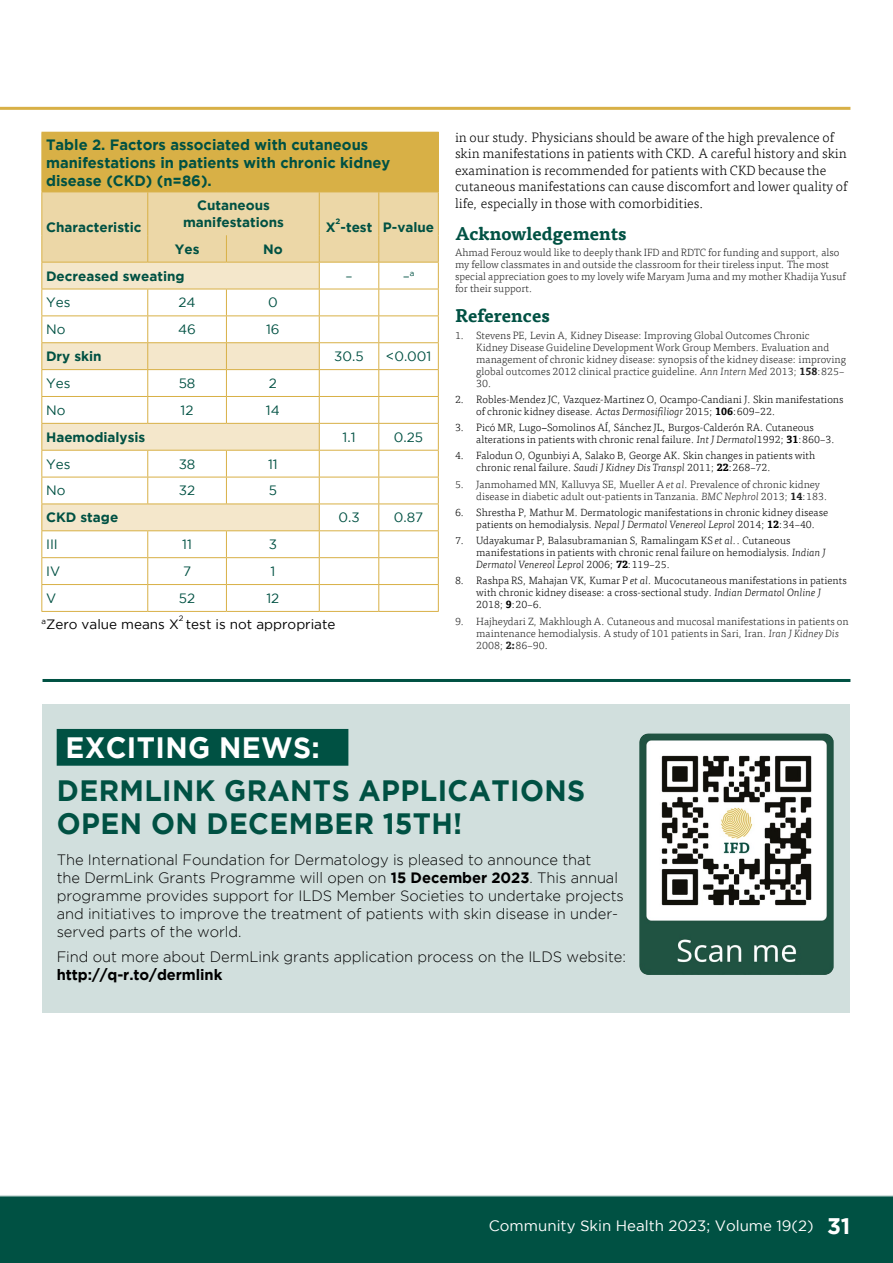
<style>
.page{position:relative;width:893px;height:1263px;background:#fff}
.page>*{position:absolute;margin:0;border:0;box-sizing:border-box;transform-origin:0 0}
.t1{font:700 29.4px/33px "Gotham";letter-spacing:.015em;color:#005143;scale:.96 1}
.t2{font:700 29.4px "Gotham";letter-spacing:.015em;color:#fff;scale:.96 1}
.t3{font:700 18px "Tisa Offc";color:#005143}
.t4{font:300 15px/18px "Gotham";letter-spacing:-.005em;color:#000}
.t5{font:700 15px/18px "Gotham";color:#005143}
.t6{font:15px "Gotham";color:#fff}
.t7{font:700 15px "Gotham";letter-spacing:-.005em;color:#000}
.t8{font:300 13.5px/16.5px "Tisa Offc";color:#000}
.t9{font:700 13.5px/16.5px "Gotham";color:#005143;text-align:center}
.t10{font:13.5px "Gotham";color:#005143}
.t11{font:13.5px "Gotham";color:#000}
.t12{font:300 10.5px/12px "Tisa Offc";color:#000}
.t13{font:300 10.5px/12px "Tisa Offc";color:#222}
.t14{font:700 7.8px "Gotham";color:#005143}
.t15{font:7.8px "Gotham";color:#000}
.s1{font-style:italic}
.s2{font-weight:700}
.s3{color:#000}
.s4{font-weight:700;font-size:22.5px}
</style>
<div class="page">
<div style="left:0;top:1195px;width:893px;height:68px;background:#005143"></div>
<div style="left:43px;top:704px;width:807px;height:309px;background:#d1dfdd"></div>
<div style="left:57px;top:729px;width:291px;height:37px;background:#005143"></div>
<hr style="left:0;top:107px;width:850px;height:3px;background:#d8b046">
<div style="left:42px;top:132px;width:396px;height:60px;background:#d8b046"></div>
<hr style="left:41px;top:132px;width:107px;height:1px;background:#d8b046">
<hr style="left:41px;top:133px;width:1px;height:59px;background:#d8b046">
<hr style="left:379px;top:132px;width:60px;height:1px;background:#d8b046">
<hr style="left:438px;top:133px;width:1px;height:59px;background:#d8b046">
<hr style="left:41px;top:611px;width:107px;height:1px;background:#d8b046">
<hr style="left:148px;top:611px;width:78px;height:1px;background:#d8b046">
<hr style="left:226px;top:611px;width:93px;height:1px;background:#d8b046">
<svg style="left:41px;top:192px;width:398px;height:419px"></svg>
<hr style="left:319px;top:611px;width:60px;height:1px;background:#d8b046">
<hr style="left:379px;top:611px;width:60px;height:1px;background:#d8b046">
<hr style="left:43px;top:679px;width:807px;height:3px;background:#005143">
<img style="left:639px;top:733px;width:195px;height:242px">
<h3 class="t5" style="left:46px;top:135px;width:346px">Table 2. Factors associated with cutaneous manifestations in patients with chronic kidney disease (CKD) (n=86).</h3>
<p class="t9" style="left:46px;top:219px;width:97px">Characteristic</p>
<p class="t9" style="left:183px;top:197px;width:102px">Cutaneous manifestations</p>
<p class="t14" style="left:336px;top:217px;width:6px">2</p>
<p class="t9" style="left:326px;top:219px;width:110px">X -test P-value</p>
<p class="t9" style="left:175px;top:240px;width:26px">Yes</p>
<p class="t9" style="left:263px;top:240px;width:21px">No</p>
<p class="t9" style="left:46px;top:267px;width:140px">Decreased sweating</p>
<p class="t10" style="left:345px;top:268px;width:9px">–</p>
<p class="t10" style="left:403px;top:268px;width:13px">–<sup>a</sup></p>
<p class="t10" style="left:46px;top:295px;width:26px">Yes</p>
<p class="t10" style="left:179px;top:295px;width:19px">24</p>
<p class="t10" style="left:268px;top:295px;width:11px">0</p>
<p class="t10" style="left:46px;top:322px;width:21px">No</p>
<p class="t10" style="left:178px;top:322px;width:19px">46</p>
<p class="t10" style="left:266px;top:322px;width:15px">16</p>
<p class="t9" style="left:46px;top:348px;width:57px">Dry skin</p>
<p class="t10" style="left:334px;top:349px;width:31px">30.5</p>
<p class="t10" style="left:386px;top:349px;width:47px">&lt;0.001</p>
<p class="t10" style="left:46px;top:376px;width:26px">Yes</p>
<p class="t10" style="left:179px;top:376px;width:18px">58</p>
<p class="t10" style="left:269px;top:376px;width:10px">2</p>
<p class="t10" style="left:46px;top:403px;width:21px">No</p>
<p class="t10" style="left:181px;top:403px;width:14px">12</p>
<p class="t10" style="left:266px;top:403px;width:15px">14</p>
<p class="t9" style="left:46px;top:428px;width:101px">Haemodialysis</p>
<p class="t10" style="left:343px;top:429px;width:14px">1.1</p>
<p class="t10" style="left:394px;top:429px;width:31px">0.25</p>
<p class="t10" style="left:46px;top:456px;width:26px">Yes</p>
<p class="t10" style="left:179px;top:456px;width:18px">38</p>
<p class="t10" style="left:268px;top:456px;width:11px">11</p>
<p class="t10" style="left:46px;top:483px;width:21px">No</p>
<p class="t10" style="left:179px;top:483px;width:18px">32</p>
<p class="t10" style="left:269px;top:483px;width:10px">5</p>
<p class="t9" style="left:46px;top:509px;width:74px">CKD stage</p>
<p class="t10" style="left:338px;top:510px;width:23px">0.3</p>
<p class="t10" style="left:394px;top:510px;width:31px">0.87</p>
<p class="t10" style="left:46px;top:537px;width:13px">III</p>
<p class="t10" style="left:182px;top:537px;width:11px">11</p>
<p class="t10" style="left:269px;top:537px;width:10px">3</p>
<p class="t10" style="left:46px;top:564px;width:16px">IV</p>
<p class="t10" style="left:183px;top:564px;width:10px">7</p>
<p class="t10" style="left:270px;top:564px;width:6px">1</p>
<p class="t10" style="left:46px;top:591px;width:12px">V</p>
<p class="t10" style="left:179px;top:591px;width:18px">52</p>
<p class="t10" style="left:266px;top:591px;width:14px">12</p>
<p class="t11" style="left:41px;top:616px;width:139px"><sup>a</sup>Zero value means X</p>
<p class="t15" style="left:179px;top:614px;width:6px">2</p>
<p class="t11" style="left:186px;top:616px;width:151px">test is not appropriate</p>
<p class="t8" style="left:455px;top:129px;width:394px">in our study. Physicians should be aware of the high prevalence of skin manifestations in patients with CKD. A careful history and skin examination is recommended for patients with CKD because the cutaneous manifestations can cause discomfort and lower quality of life, especially in those with comorbidities.</p>
<h2 class="t3" style="left:455px;top:223px;width:173px">Acknowledgements</h2>
<p class="t13" style="left:455px;top:247px;width:392px">Ahmad Ferouz would like to deeply thank IFD and RDTC for funding and support, also my fellow classmates in and outside the classroom for their tireless input. The most special appreciation goes to my lovely wife Maryam Juma and my mother Khadija Yusuf for their support.</p>
<h2 class="t3" style="left:455px;top:305px;width:96px">References</h2>
<p class="t13" style="left:476px;top:329px;width:371px;text-indent:-21px">1. Stevens PE, Levin A, Kidney Disease: Improving Global Outcomes Chronic<br>Kidney Disease Guideline Development Work Group Members. Evaluation and management of chronic kidney disease: synopsis of the kidney disease: improving global outcomes 2012 clinical practice guideline. <span class="s1">Ann Intern Med</span> 2013; <span class="s2">158</span>:825– 30.</p>
<p class="t12" style="left:476px;top:393px;width:369px;text-indent:-21px">2. Robles-Mendez JC, Vazquez-Martinez O, Ocampo-Candiani J. Skin manifestations of chronic kidney disease. <span class="s1">Actas Dermosifiliogr</span> 2015; <span class="s2">106</span>:609–22.</p>
<p class="t12" style="left:476px;top:422px;width:360px;text-indent:-21px">3. Picó MR, Lugo Somolinos AÍ, Sánchez JL, Burgos-Calderón RA. Cutaneous alterations in patients with chronic renal failure. <span class="s1">Int J Dermatol</span>1992; <span class="s2">31</span>:860–3.</p>
<p class="t12" style="left:476px;top:450px;width:340px;text-indent:-21px">4. Falodun O, Ogunbiyi A, Salako B, George AK. Skin changes in patients with chronic renal failure. <span class="s1">Saudi J Kidney Dis Transpl</span> 2011; <span class="s2">22</span>:268–72.</p>
<p class="t13" style="left:476px;top:478px;width:353px;text-indent:-21px">5. Janmohamed MN, Kalluvya SE, Mueller A <span class="s1">et al</span>. Prevalence of chronic kidney disease in diabetic adult out-patients in Tanzania. <span class="s1">BMC Nephrol</span> 2013; <span class="s2">14</span>:183.</p>
<p class="t12" style="left:476px;top:506px;width:353px;text-indent:-21px">6. Shrestha P, Mathur M. Dermatologic manifestations in chronic kidney disease patients on hemodialysis. <span class="s1">Nepal J Dermatol Venereol Leprol</span> 2014; <span class="s2">12</span>:34–40.</p>
<p class="t12" style="left:476px;top:535px;width:351px;text-indent:-21px">7. Udayakumar P, Balasubramanian S, Ramalingam KS <span class="s1">et al.</span>. Cutaneous manifestations in patients with chronic renal failure on hemodialysis. <span class="s1">Indian J<br>Dermatol Venereol Leprol</span> 2006; <span class="s2">72</span>:119–25.</p>
<p class="t12" style="left:476px;top:575px;width:372px;text-indent:-21px">8. Rashpa RS, Mahajan VK, Kumar P <span class="s1">et al.</span> Mucocutaneous manifestations in patients with chronic kidney disease: a cross-sectional study. <span class="s1">Indian Dermatol Online J<br></span>2018; <span class="s2">9</span>:20–6.</p>
<p class="t13" style="left:476px;top:615px;width:374px;text-indent:-21px">9. Hajheydari Z, Makhlough A. Cutaneous and mucosal manifestations in patients on maintenance hemodialysis. A study of 101 patients in Sari, Iran. <span class="s1">Iran J Kidney Dis<br></span>2008; <span class="s2">2:</span>86–90<span class="s3">.</span></p>
<h1 class="t2" style="left:65px;top:730px;width:266px">EXCITING NEWS:</h1>
<h1 class="t1" style="left:57px;top:774px;width:552px">DERMLINK GRANTS APPLICATIONS<br>OPEN ON DECEMBER 15TH!</h1>
<p class="t4" style="left:57px;top:851px;width:569px">The International Foundation for Dermatology is pleased to announce that<br>the DermLink Grants Programme will open on <span class="s2">15 December 2023</span>. This annual programme provides support for ILDS Member Societies to undertake projects and initiatives to improve the treatment of patients with skin disease in under&shy;served parts of the world.</p>
<h3 class="t4" style="left:57px;top:947px;width:571px">Find out more about DermLink grants application process on the ILDS website:</h3>
<h3 class="t7" style="left:57px;top:965px;width:167px">http://q-r.to/dermlink</h3>
<h3 class="t6" style="left:489px;top:1217px;width:363px">Community Skin Health 2023; Volume 19(2) <span class="s4">31</span></h3>
</div>
